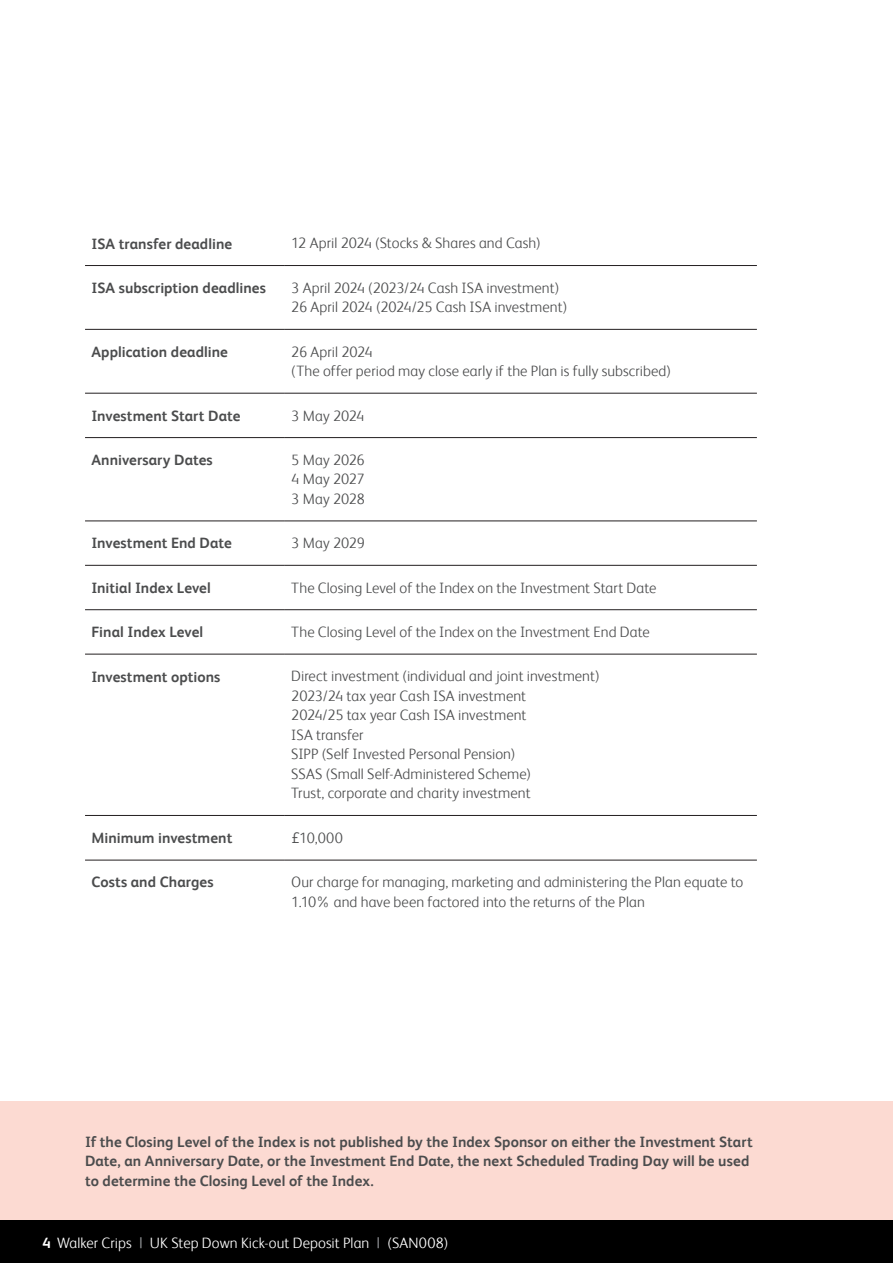
<style>
.page{position:relative;width:893px;height:1263px;background:#fff}
.page>*{position:absolute;margin:0;border:0;box-sizing:border-box;transform-origin:0 0}
.Main_body_text{font:300 15px/19.5px "FS Albert";letter-spacing:.005em;color:#4b4c4d}
.Main_body_text-2{font:700 15px/19.5px "FS Albert";letter-spacing:.005em;color:#4b4c4d}
.Main_body_text-3{font:300 15px "FS Albert";letter-spacing:.005em;color:#fff}
.s1{font-family:"Avenir";font-weight:400}
.s2{font-weight:700}
.s3{font-weight:400;color:#939598}
</style>
<div class="page">
<div style="left:0;top:1101px;width:893px;height:119px;background:#fcdad2"></div>
<hr style="left:85px;top:609px;width:200px;height:1px;background:#231f20">
<hr style="left:285px;top:565px;width:472px;height:1px;background:#231f20">
<hr style="left:285px;top:265px;width:472px;height:1px;background:#231f20">
<hr style="left:285px;top:329px;width:472px;height:1px;background:#231f20">
<hr style="left:285px;top:393px;width:472px;height:1px;background:#231f20">
<hr style="left:285px;top:437px;width:472px;height:1px;background:#231f20">
<hr style="left:285px;top:521px;width:472px;height:1px;background:#231f20">
<hr style="left:85px;top:565px;width:200px;height:1px;background:#231f20">
<hr style="left:285px;top:609px;width:472px;height:1px;background:#231f20">
<hr style="left:285px;top:815px;width:472px;height:1px;background:#231f20">
<hr style="left:285px;top:860px;width:472px;height:1px;background:#231f20">
<hr style="left:85px;top:654px;width:200px;height:1px;background:#231f20">
<hr style="left:85px;top:815px;width:200px;height:1px;background:#231f20">
<hr style="left:285px;top:654px;width:472px;height:1px;background:#231f20">
<hr style="left:85px;top:860px;width:200px;height:1px;background:#231f20">
<hr style="left:85px;top:437px;width:200px;height:1px;background:#231f20">
<hr style="left:85px;top:521px;width:200px;height:1px;background:#231f20">
<hr style="left:85px;top:265px;width:200px;height:1px;background:#231f20">
<hr style="left:85px;top:329px;width:200px;height:1px;background:#231f20">
<hr style="left:85px;top:393px;width:200px;height:1px;background:#231f20">
<div style="left:0;top:1220px;width:893px;height:43px;background:#000"></div>
<p class="Main_body_text-2" style="left:91px;top:233px;width:142px">ISA transfer deadline</p>
<p class="Main_body_text" style="left:291px;top:233px;width:251px">12 April 2024 (Stocks &amp; Shares and Cash)</p>
<p class="Main_body_text-2" style="left:91px;top:278px;width:176px">ISA subscription deadlines</p>
<p class="Main_body_text" style="left:291px;top:278px;width:269px">3 April 2024 (2023/24 Cash ISA investment)</p>
<p class="Main_body_text" style="left:291px;top:297px;width:277px">26 April 2024 (2024/25 Cash ISA investment)</p>
<p class="Main_body_text-2" style="left:91px;top:342px;width:138px">Application deadline</p>
<p class="Main_body_text" style="left:291px;top:342px;width:381px">26 April 2024<br>(The offer period may close early if the Plan is fully subscribed)</p>
<p class="Main_body_text-2" style="left:91px;top:406px;width:150px">Investment Start Date</p>
<p class="Main_body_text" style="left:291px;top:405px;width:75px">3 May 2024</p>
<p class="Main_body_text-2" style="left:91px;top:450px;width:123px">Anniversary Dates</p>
<p class="Main_body_text" style="left:291px;top:450px;width:75px;text-align:justify">5 May 2026<br>4 May 2027<br>3 May 2028</p>
<p class="Main_body_text-2" style="left:91px;top:533px;width:142px">Investment End Date</p>
<p class="Main_body_text" style="left:291px;top:533px;width:75px">3 May 2029</p>
<p class="Main_body_text-2" style="left:91px;top:578px;width:121px">Initial Index Level</p>
<p class="Main_body_text" style="left:291px;top:578px;width:367px">The Closing Level of the Index on the Investment Start Date</p>
<p class="Main_body_text-2" style="left:91px;top:622px;width:113px">Final Index Level</p>
<p class="Main_body_text" style="left:291px;top:622px;width:360px">The Closing Level of the Index on the Investment End Date</p>
<p class="Main_body_text-2" style="left:91px;top:666px;width:131px">Investment options</p>
<p class="Main_body_text" style="left:291px;top:666px;width:310px">Direct investment (individual and joint investment)<br>2023/24 tax year Cash ISA investment</p>
<p class="Main_body_text" style="left:291px;top:705px;width:241px">2024/25 tax year Cash ISA investment ISA transfer<br>SIPP (Self Invested Personal Pension)<br>SSAS (Small Self-Administered Scheme)<br>Trust, corporate and charity investment</p>
<p class="Main_body_text-2" style="left:91px;top:828px;width:142px">Minimum investment</p>
<p class="Main_body_text" style="left:291px;top:828px;width:53px"><span class="s1">£</span>10,000</p>
<p class="Main_body_text-2" style="left:91px;top:872px;width:124px">Costs and Charges</p>
<p class="Main_body_text" style="left:291px;top:872px;width:454px">Our charge for managing, marketing and administering the Plan equate to<br>1.10% and have been factored into the returns of the Plan</p>
<p class="Main_body_text-2" style="left:85px;top:1132px;width:669px">If the Closing Level of the Index is not published by the Index Sponsor on either the Investment Start<br>Date, an Anniversary Date, or the Investment End Date, the next Scheduled Trading Day will be used to determine the Closing Level of the Index.</p>
<p class="Main_body_text-3" style="left:43px;top:1234px;width:407px"><span class="s2">4</span> Walker Crips <span class="s3">|</span> UK Step Down Kick-out Deposit Plan <span class="s3">|</span> (SAN008)</p>
</div>
